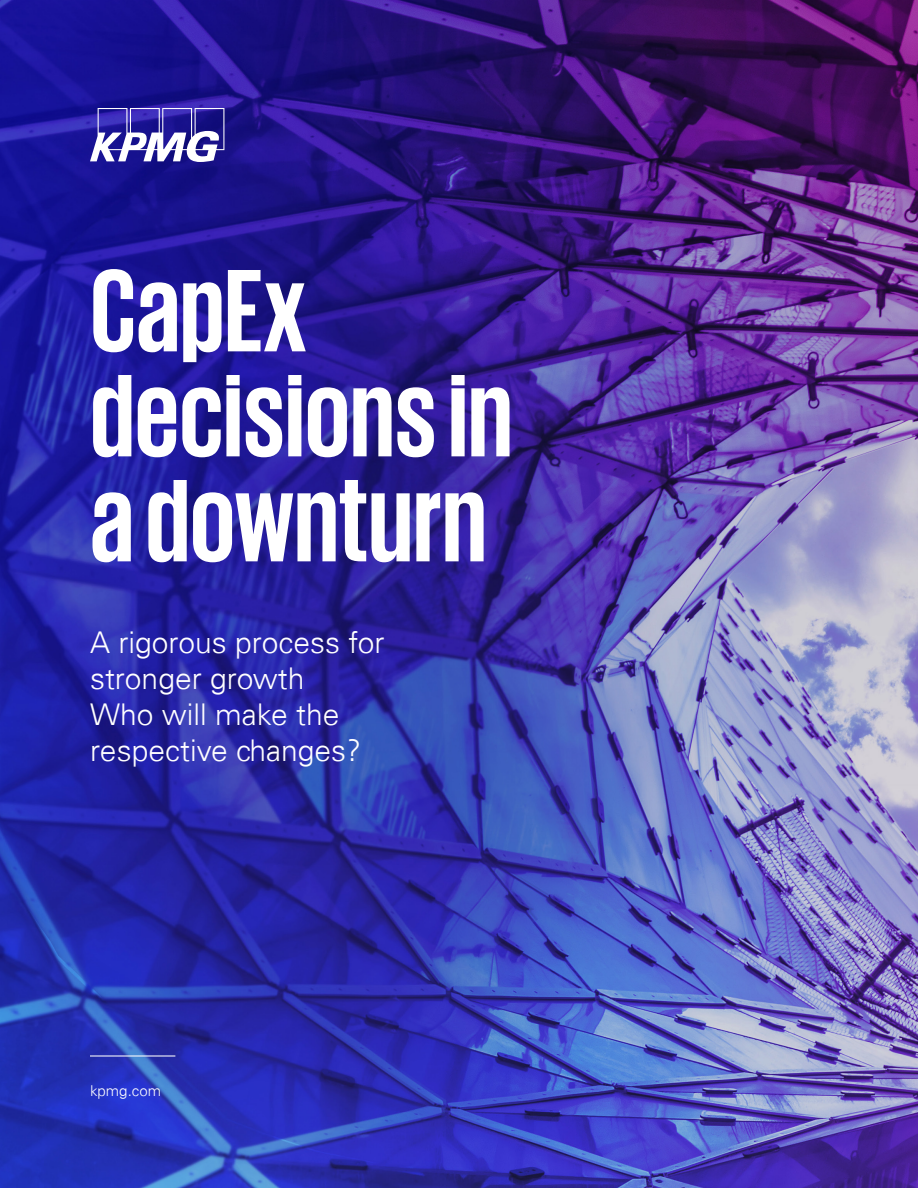
<style>
.page{position:relative;width:918px;height:1188px;background:#fff}
.page>*{position:absolute;margin:0;border:0;box-sizing:border-box;transform-origin:0 0}
.Title_80_pt_White{font:700 120px/105px "KPMG";color:#fff}
.Cover_Subhead_White{font:300 30px/36px "Univers 45";color:#fff}
.Provactive_Statement{font:300 15px "Univers 45";color:#fff}
</style>
<div class="page">
<img style="left:0;top:0;width:918px;height:1188px">
<svg style="left:90px;top:108px;width:134px;height:54px"></svg>
<hr style="left:90px;top:1055px;width:85px;height:2px;background:#fff">
<p class="Title_80_pt_White" style="left:90px;top:254px;width:424px">CapEx decisions in a downturn</p>
<p class="Cover_Subhead_White" style="left:90px;top:624px;width:296px">A rigorous process for stronger growth</p>
<p class="Cover_Subhead_White" style="left:90px;top:696px;width:273px">Who will make the respective changes?</p>
<p class="Provactive_Statement" style="left:90px;top:1081px;width:73px">kpmg.com</p>
</div>
